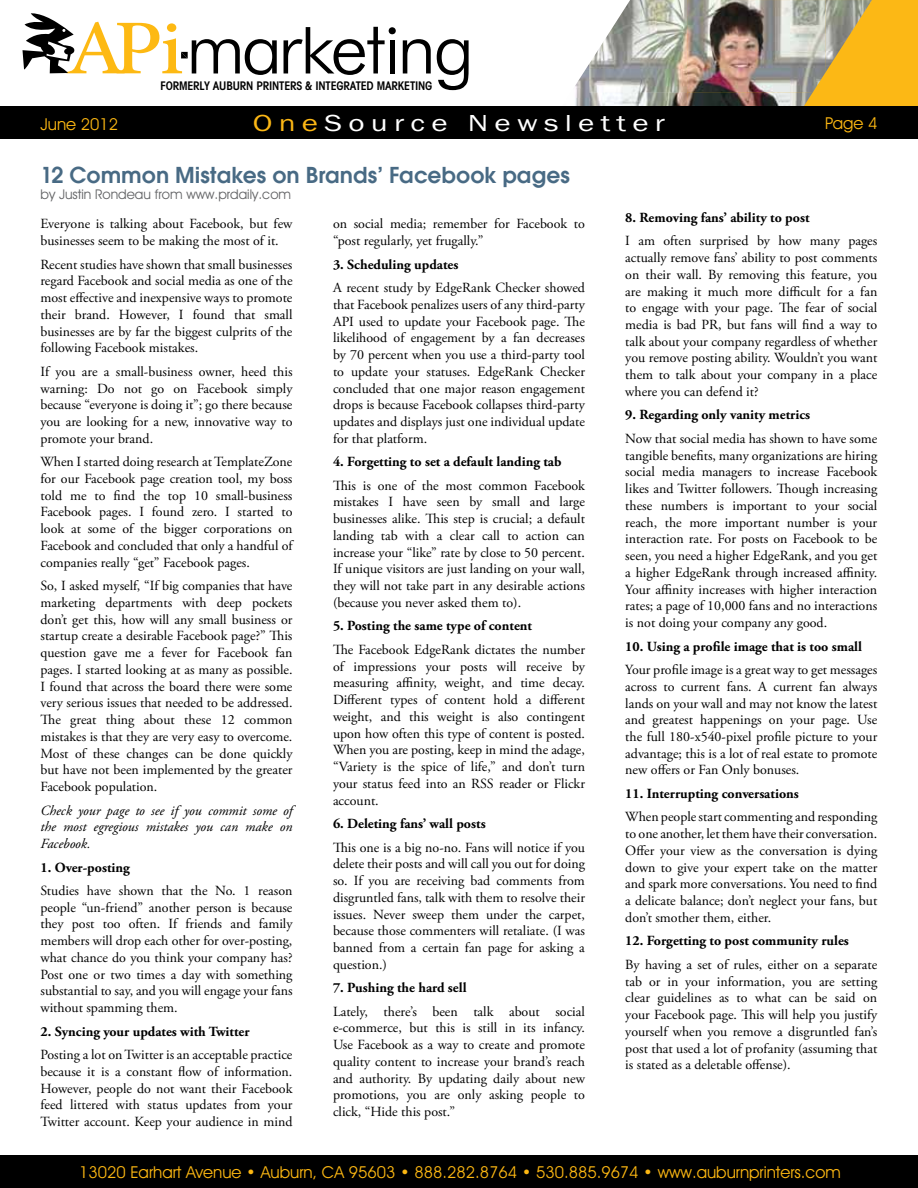
<style>
.page{position:relative;width:918px;height:1188px;background:#fff}
.page>*{position:absolute;margin:0;border:0;box-sizing:border-box;transform-origin:0 0}
.t1{font:600 24px "Avant Gar Got Itc TEE";color:#486a84}
.t2{font:24px "Franklin Gothic";letter-spacing:.2em;color:#fff;scale:1.3 1}
.t3{font:16.5px "Avant Garde IT Cby BT";color:#fcb712}
.t4{font:13.95px/16.8px "Adobe Garamond Pro";color:#000;text-align:justify}
.t5{font:700 13.95px "Adobe Garamond Pro";color:#000}
.t6{font:italic 13.95px/16.8px "Adobe Garamond Pro";color:#000;text-align:justify}
.t7{font:13.5px "Avant Garde IT Cby BT";color:#636466}
.t8{font:600 condensed 11.85px "Avant Garde";letter-spacing:-.015em;color:#000}
.s1{color:#fcb715}
</style>
<div class="page">
<div style="left:687px;top:0;width:231px;height:139px;background:#fcb815"></div>
<img style="left:589px;top:0;width:237px;height:93px">
<img style="left:575px;top:64px;width:14px;height:42px">
<img style="left:589px;top:93px;width:98px;height:13px">
<img style="left:826px;top:0;width:46px;height:72px">
<img style="left:687px;top:92px;width:126px;height:14px">
<div style="left:0;top:106px;width:918px;height:33px;background:#000"></div>
<svg style="left:284px;top:27px;width:112px;height:48px"></svg>
<div style="left:390px;top:40px;width:5px;height:33px;background:#000"></div>
<svg style="left:403px;top:39px;width:28px;height:34px"></svg>
<svg style="left:437px;top:39px;width:32px;height:51px"></svg>
<svg style="left:23px;top:13px;width:254px;height:62px"></svg>
<div style="left:0;top:1155px;width:918px;height:33px;background:#000"></div>
<p class="t8" style="left:161px;top:79px;width:273px">FORMERLY AUBURN PRINTERS &amp; INTEGRATED MARKETING</p>
<h1 class="t2" style="left:253px;top:108px;width:319px"><span class="s1">One</span>Source Newsletter</h1>
<p class="t3" style="left:40px;top:114px;width:79px">June 2012</p>
<p class="t3" style="left:825px;top:113px;width:54px">Page 4</p>
<h1 class="t1" style="left:40px;top:160px;width:531px">12 Common Mistakes on Brands’ Facebook pages</h1>
<p class="t7" style="left:40px;top:186px;width:252px">by Justin Rondeau from www.prdaily.com</p>
<p class="t4" style="left:40px;top:216px;width:254px">Everyone is talking about Facebook, but few businesses seem to be making the most of it.</p>
<p class="t4" style="left:40px;top:256px;width:254px">Recent studies have shown that small businesses regard Facebook and social media as one of the most effective and inexpensive ways to promote their brand. However, I found that small businesses are by far the biggest culprits of the following Facebook mistakes.</p>
<p class="t4" style="left:40px;top:363px;width:254px">If you are a small-business owner, heed this warning: Do not go on Facebook simply because “everyone is doing it”; go there because you are looking for a new, innovative way to promote your brand.</p>
<p class="t4" style="left:40px;top:454px;width:254px">When I started doing research at TemplateZone for our Facebook page creation tool, my boss told me to find the top 10 small-business Facebook pages. I found zero. I started to look at some of the bigger corporations on Facebook and concluded that only a handful of companies really “get” Facebook pages.</p>
<p class="t4" style="left:40px;top:578px;width:254px">So, I asked myself, “If big companies that have marketing departments with deep pockets don’t get this, how will any small business or startup create a desirable Facebook page?” This question gave me a fever for Facebook fan pages. I started looking at as many as possible.<br>I found that across the board there were some very serious issues that needed to be addressed.<br>The great thing about these 12 common mistakes is that they are very easy to overcome.<br>Most of these changes can be done quickly but have not been implemented by the greater Facebook population.</p>
<p class="t6" style="left:40px;top:802px;width:253px">Check your page to see if you commit some of the most egregious mistakes you can make on Facebook.</p>
<p class="t5" style="left:40px;top:859px;width:91px">1. Over-posting</p>
<p class="t4" style="left:40px;top:883px;width:254px">Studies have shown that the No. 1 reason people “un-friend” another person is because they post too often. If friends and family members will drop each other for over-posting, what chance do you think your company has?<br>Post one or two times a day with something substantial to say, and you will engage your fans without spamming them.</p>
<p class="t5" style="left:40px;top:1023px;width:211px">2. Syncing your updates with Twitter</p>
<p class="t4" style="left:40px;top:1047px;width:254px">Posting a lot on Twitter is an acceptable practice because it is a constant flow of information.<br>However, people do not want their Facebook feed littered with status updates from your Twitter account. Keep your audience in mind</p>
<p class="t4" style="left:333px;top:216px;width:254px">on social media; remember for Facebook to “post regularly, yet frugally.”</p>
<p class="t5" style="left:333px;top:256px;width:127px">3. Scheduling updates</p>
<p class="t4" style="left:333px;top:280px;width:254px">A recent study by EdgeRank Checker showed that Facebook penalizes users of any third-party API used to update your Facebook page. The likelihood of engagement by a fan decreases by 70 percent when you use a third-party tool to update your statuses. EdgeRank Checker concluded that one major reason engagement drops is because Facebook collapses third-party updates and displays just one individual update for that platform.</p>
<p class="t5" style="left:333px;top:454px;width:230px">4. Forgetting to set a default landing tab</p>
<p class="t4" style="left:333px;top:477px;width:254px">This is one of the most common Facebook mistakes I have seen by small and large businesses alike. This step is crucial; a default landing tab with a clear call to action can increase your “like” rate by close to 50 percent.<br>If unique visitors are just landing on your wall, they will not take part in any desirable actions (because you never asked them to).</p>
<p class="t5" style="left:333px;top:618px;width:201px">5. Posting the same type of content</p>
<p class="t4" style="left:333px;top:642px;width:254px">The Facebook EdgeRank dictates the number of impressions your posts will receive by measuring affinity, weight, and time decay.<br>Different types of content hold a different weight, and this weight is also contingent upon how often this type of content is posted.<br>When you are posting, keep in mind the adage, “Variety is the spice of life,” and don’t turn your status feed into an RSS reader or Flickr account.</p>
<p class="t5" style="left:333px;top:816px;width:154px">6. Deleting fans’ wall posts</p>
<p class="t4" style="left:333px;top:839px;width:254px">This one is a big no-no. Fans will notice if you delete their posts and will call you out for doing so. If you are receiving bad comments from disgruntled fans, talk with them to resolve their issues. Never sweep them under the carpet, because those commenters will retaliate. (I was banned from a certain fan page for asking a question.)</p>
<p class="t5" style="left:333px;top:980px;width:135px">7. Pushing the hard sell</p>
<p class="t4" style="left:333px;top:1003px;width:254px">Lately, there’s been talk about social e-commerce, but this is still in its infancy.<br>Use Facebook as a way to create and promote quality content to increase your brand’s reach and authority. By updating daily about new promotions, you are only asking people to click, “Hide this post.”</p>
<p class="t5" style="left:625px;top:209px;width:186px">8. Removing fans’ ability to post</p>
<p class="t4" style="left:625px;top:233px;width:254px">I am often surprised by how many pages actually remove fans’ ability to post comments on their wall. By removing this feature, you are making it much more difficult for a fan to engage with your page. The fear of social media is bad PR, but fans will find a way to talk about your company regardless of whether you remove posting ability. Wouldn’t you want them to talk about your company in a place where you can defend it?</p>
<p class="t5" style="left:625px;top:407px;width:186px">9. Regarding only vanity metrics</p>
<p class="t4" style="left:625px;top:431px;width:254px">Now that social media has shown to have some tangible benefits, many organizations are hiring social media managers to increase Facebook likes and Twitter followers. Though increasing these numbers is important to your social reach, the more important number is your interaction rate. For posts on Facebook to be seen, you need a higher EdgeRank, and you get a higher EdgeRank through increased affinity.<br>Your affinity increases with higher interaction rates; a page of 10,000 fans and no interactions is not doing your company any good.</p>
<p class="t5" style="left:625px;top:638px;width:238px">10. Using a profile image that is too small</p>
<p class="t4" style="left:625px;top:662px;width:254px">Your profile image is a great way to get messages across to current fans. A current fan always lands on your wall and may not know the latest and greatest happenings on your page. Use the full 180-x540-pixel profile picture to your advantage; this is a lot of real estate to promote new offers or Fan Only bonuses.</p>
<p class="t5" style="left:625px;top:785px;width:175px">11. Interrupting conversations</p>
<p class="t4" style="left:625px;top:809px;width:254px">When people start commenting and responding to one another, let them have their conversation.<br>Offer your view as the conversation is dying down to give your expert take on the matter and spark more conversations. You need to find a delicate balance; don’t neglect your fans, but don’t smother them, either.</p>
<p class="t5" style="left:625px;top:933px;width:225px">12. Forgetting to post community rules</p>
<p class="t4" style="left:625px;top:957px;width:254px">By having a set of rules, either on a separate tab or in your information, you are setting clear guidelines as to what can be said on your Facebook page. This will help you justify yourself when you remove a disgruntled fan’s post that used a lot of profanity (assuming that is stated as a deletable offense).</p>
<p class="t3" style="left:79px;top:1162px;width:763px">13020 Earhart Avenue • Auburn, CA 95603 • 888.282.8764 • 530.885.9674 • www.auburnprinters.com</p>
</div>
